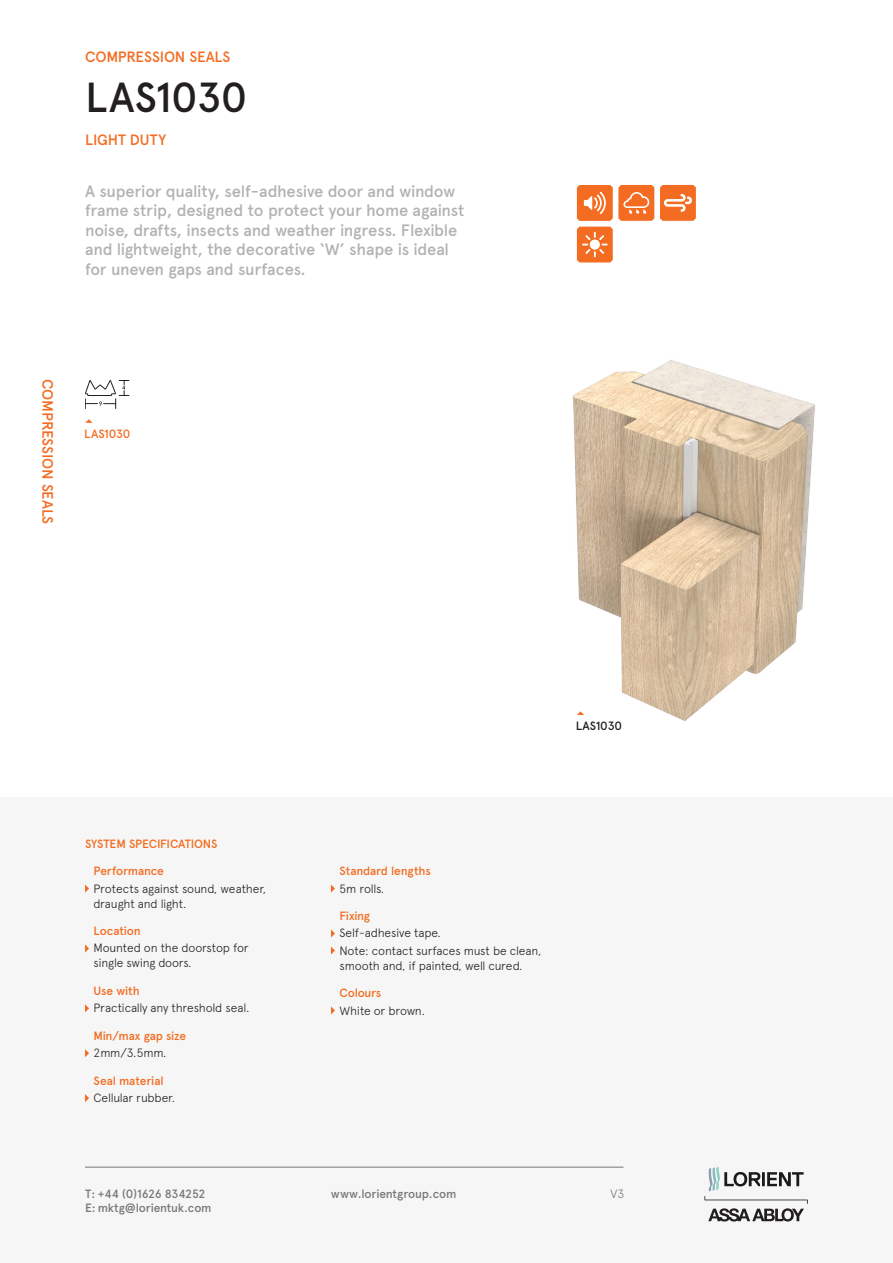
<style>
.page{position:relative;width:893px;height:1263px;background:#fff}
.page>*{position:absolute;margin:0;border:0;box-sizing:border-box;transform-origin:0 0}
.Heading__LRG_product_code{font:500 42px "Apercu Pro";letter-spacing:-.015em;color:#231f20}
.Product_description{font:500 16.5px/19.5px "Apercu Pro";letter-spacing:-.015em;color:#b2b2b1}
.Heading__Product_desc{font:500 15px "Apercu Pro";letter-spacing:-.01em;color:#f36c21}
.Duty_level{font:500 15px "Apercu Pro";color:#f36c21}
.Spec_copy_Last_bullet{font:300 12px/15px "Apercu Pro";letter-spacing:-.015em;color:#231f20}
.Spec_sub_heading{font:500 12px "Apercu Pro";letter-spacing:-.015em;color:#f36c21}
.Spec_copy_bullet_copy{font:300 12px "Apercu Pro";letter-spacing:-.015em;color:#231f20}
.t1{font:500 12px/14.4px "Apercu Pro";letter-spacing:-.02em;color:#787779}
.System_spec_title{font:500 12px "Apercu Pro";letter-spacing:-.015em;color:#f36c21}
.Lorient_Body{font:500 12px "Apercu Pro";letter-spacing:-.015em;color:#f36c21}
.Lorient_Body-2{font:500 12px "Apercu Pro";letter-spacing:-.015em;color:#231f20}
.t2{font:300 12px "Apercu Pro";color:#787779}
</style>
<div class="page">
<div style="left:0;top:797px;width:893px;height:466px;background:#f5f6f5"></div>
<img style="left:573px;top:360px;width:242px;height:361px">
<svg style="left:85px;top:884px;width:4px;height:8px"></svg>
<svg style="left:85px;top:944px;width:4px;height:8px"></svg>
<svg style="left:85px;top:1004px;width:4px;height:8px"></svg>
<svg style="left:85px;top:1049px;width:4px;height:8px"></svg>
<svg style="left:85px;top:1094px;width:4px;height:8px"></svg>
<svg style="left:331px;top:884px;width:4px;height:8px"></svg>
<svg style="left:331px;top:929px;width:4px;height:8px"></svg>
<svg style="left:331px;top:946px;width:4px;height:8px"></svg>
<svg style="left:331px;top:1006px;width:4px;height:8px"></svg>
<svg style="left:85px;top:380px;width:44px;height:29px"></svg>
<svg style="left:85px;top:419px;width:7px;height:4px"></svg>
<svg style="left:577px;top:711px;width:7px;height:4px"></svg>
<svg style="left:660px;top:185px;width:36px;height:36px"></svg>
<svg style="left:577px;top:185px;width:77px;height:36px"></svg>
<svg style="left:577px;top:227px;width:36px;height:35px"></svg>
<hr style="left:85px;top:1167px;width:538px;height:1px;background:#787779">
<svg style="left:704px;top:1167px;width:104px;height:54px"></svg>
<p class="Heading__Product_desc" style="left:85px;top:45px;width:147px">COMPRESSION SEALS</p>
<p class="Heading__LRG_product_code" style="left:85px;top:66px;width:164px">LAS1030</p>
<p class="Duty_level" style="left:85px;top:128px;width:83px">LIGHT DUTY</p>
<p class="Product_description" style="left:85px;top:180px;width:381px">A superior quality, self-adhesive door and window frame strip, designed to protect your home against noise, drafts, insects and weather ingress. Flexible and lightweight, the decorative ‘W’ shape is ideal for uneven gaps and surfaces.</p>
<p class="Heading__Product_desc" style="left:59px;top:379px;width:147px;rotate:90deg">COMPRESSION SEALS</p>
<p class="Lorient_Body" style="left:84px;top:424px;width:48px">LAS1030</p>
<p class="Lorient_Body-2" style="left:576px;top:716px;width:48px">LAS1030</p>
<p class="System_spec_title" style="left:85px;top:834px;width:134px">SYSTEM SPECIFICATIONS</p>
<p class="Spec_sub_heading" style="left:94px;top:862px;width:72px">Performance</p>
<p class="Spec_copy_Last_bullet" style="left:94px;top:880px;width:174px">Protects against sound, weather, draught and light.</p>
<p class="Spec_sub_heading" style="left:94px;top:922px;width:49px">Location</p>
<p class="Spec_copy_Last_bullet" style="left:94px;top:940px;width:156px">Mounted on the doorstop for single swing doors.</p>
<p class="Spec_sub_heading" style="left:94px;top:982px;width:48px">Use with</p>
<p class="Spec_copy_Last_bullet" style="left:94px;top:999px;width:158px">Practically any threshold seal.</p>
<p class="Spec_sub_heading" style="left:94px;top:1027px;width:94px">Min/max gap size</p>
<p class="Spec_copy_bullet_copy" style="left:94px;top:1044px;width:75px">2mm/3.5mm.</p>
<p class="Spec_sub_heading" style="left:94px;top:1072px;width:72px">Seal material</p>
<p class="Spec_copy_bullet_copy" style="left:94px;top:1089px;width:83px">Cellular rubber.</p>
<p class="Spec_sub_heading" style="left:339px;top:862px;width:93px">Standard lengths</p>
<p class="Spec_copy_bullet_copy" style="left:339px;top:879px;width:46px">5m rolls.</p>
<p class="Spec_sub_heading" style="left:339px;top:907px;width:32px">Fixing</p>
<p class="Spec_copy_bullet_copy" style="left:339px;top:924px;width:103px">Self-adhesive tape.</p>
<p class="Spec_copy_Last_bullet" style="left:339px;top:942px;width:204px">Note: contact surfaces must be clean, smooth and, if painted, well cured.</p>
<p class="Spec_sub_heading" style="left:339px;top:984px;width:43px">Colours</p>
<p class="Spec_copy_bullet_copy" style="left:339px;top:1001px;width:87px">White or brown.</p>
<p class="t1" style="left:85px;top:1185px;width:128px">T: +44 (0)1626 834252<br>E: mktg@lorientuk.com</p>
<p class="t1" style="left:331px;top:1185px;width:127px">www.lorientgroup.com</p>
<p class="t2" style="left:610px;top:1185px;width:15px">V3</p>
</div>
